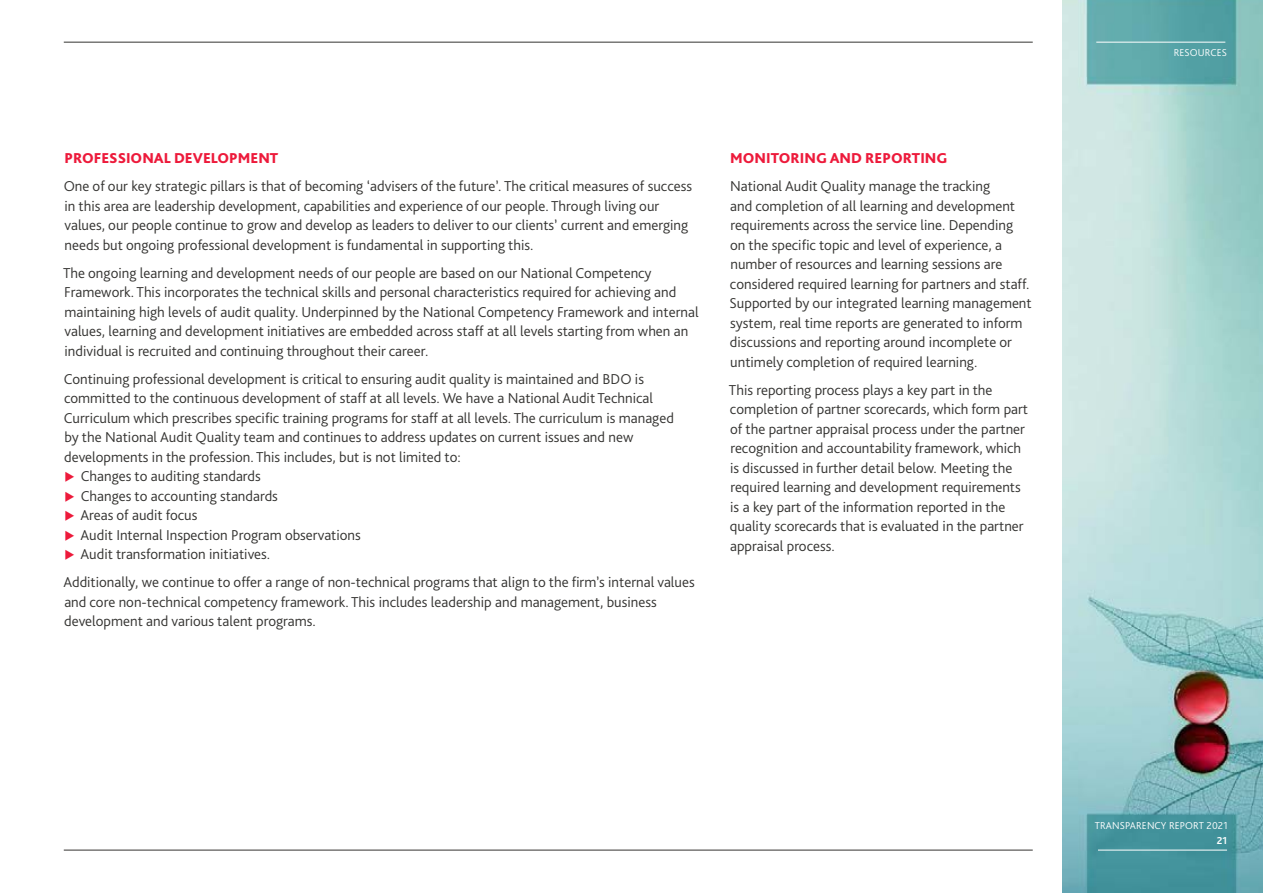
<style>
.page{position:relative;width:1263px;height:893px;background:#fff}
.page>*{position:absolute;margin:0;border:0;box-sizing:border-box;transform-origin:0 0}
.t1{font:300 15px/19.5px "Bliss Pro";color:#343331}
.t2{font:800 15px "Bliss Pro";color:#ed1a3b}
.t3{font:300 10.5px "Bliss Pro";letter-spacing:.01em;color:#fff}
.t4{font:700 10.5px "Bliss Pro";color:#fff}
</style>
<div class="page">
<img style="left:1062px;top:0;width:201px;height:893px">
<hr style="left:64px;top:42px;width:969px;height:1px;background:#343331">
<hr style="left:64px;top:850px;width:969px;height:1px;background:#343331">
<hr style="left:1098px;top:850px;width:129px;height:1px;background:#fff">
<hr style="left:1096px;top:42px;width:129px;height:1px;background:#fff">
<p class="t2" style="left:64px;top:149px;width:215px">PROFESSIONAL DEVELOPMENT</p>
<p class="t1" style="left:64px;top:176px;width:630px">One of our key strategic pillars is that of becoming ‘advisers of the future’. The critical measures of success in this area are leadership development, capabilities and experience of our people. Through living our values, our people continue to grow and develop as leaders to deliver to our clients’ current and emerging needs but ongoing professional development is fundamental in supporting this.</p>
<p class="t1" style="left:63px;top:263px;width:637px">The ongoing learning and development needs of our people are based on our National Competency Framework. This incorporates the technical skills and personal characteristics required for achieving and maintaining high levels of audit quality. Underpinned by the National Competency Framework and internal values, learning and development initiatives are embedded across staff at all levels starting from when an individual is recruited and continuing throughout their career.</p>
<p class="t1" style="left:64px;top:369px;width:582px">Continuing professional development is critical to ensuring audit quality is maintained and BDO is</p>
<p class="t1" style="left:64px;top:388px;width:590px">committed to the continuous development of staff at all levels. We have a National Audit Technical</p>
<p class="t1" style="left:64px;top:408px;width:612px">Curriculum which prescribes specific training programs for staff at all levels. The curriculum is managed</p>
<p class="t1" style="left:65px;top:427px;width:570px">by the National Audit Quality team and continues to address updates on current issues and new</p>
<p class="t1" style="left:64px;top:447px;width:398px">developments in the profession. This includes, but is not limited to:</p>
<p class="t1" style="left:81px;top:466px;width:182px">Changes to auditing standards</p>
<p class="t1" style="left:81px;top:486px;width:199px">Changes to accounting standards</p>
<p class="t1" style="left:80px;top:505px;width:119px">Areas of audit focus</p>
<p class="t1" style="left:80px;top:525px;width:282px">Audit Internal Inspection Program observations</p>
<p class="t1" style="left:80px;top:544px;width:191px">Audit transformation initiatives.</p>
<p class="t1" style="left:63px;top:572px;width:633px">Additionally, we continue to offer a range of non-technical programs that align to the firm’s internal values and core non-technical competency framework. This includes leadership and management, business development and various talent programs.</p>
<p class="t2" style="left:730px;top:149px;width:219px">MONITORING AND REPORTING</p>
<p class="t1" style="left:729px;top:176px;width:304px">National Audit Quality manage the tracking<br>and completion of all learning and development requirements across the service line. Depending<br>on the specific topic and level of experience, a number of resources and learning sessions are considered required learning for partners and staff.<br>Supported by our integrated learning management system, real time reports are generated to inform discussions and reporting around incomplete or untimely completion of required learning.</p>
<p class="t1" style="left:729px;top:380px;width:301px">This reporting process plays a key part in the completion of partner scorecards, which form part of the partner appraisal process under the partner recognition and accountability framework, which is discussed in further detail below. Meeting the required learning and development requirements is a key part of the information reported in the quality scorecards that is evaluated in the partner appraisal process.</p>
<p class="t3" style="left:1174px;top:46px;width:55px">RESOURCES</p>
<p class="t3" style="left:1095px;top:819px;width:134px">TRANSPARENCY REPORT 2021</p>
<p class="t4" style="left:1217px;top:834px;width:12px">21</p>
</div>
